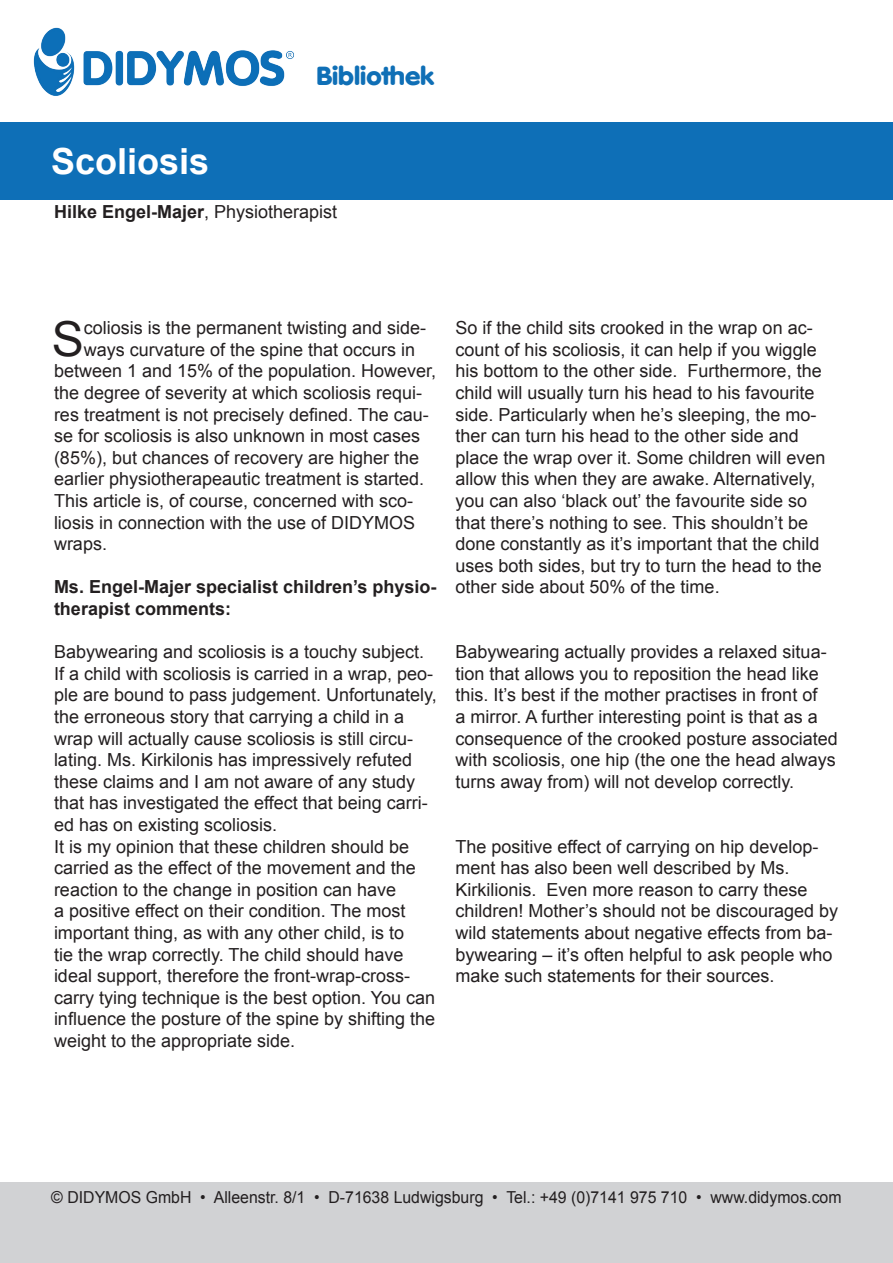
<style>
.page{position:relative;width:893px;height:1263px;background:#fff}
.page>*{position:absolute;margin:0;border:0;box-sizing:border-box;transform-origin:0 0}
.t1{font:48.15px "Arial";color:#231f20}
.t2{font:700 36px "Arial";color:#fff}
.t3{font:700 25.5px "Vogue";color:#0f6fb6;scale:1.08 1}
.t4{font:18px/21.6px "Arial";color:#231f20}
.t5{font:700 18px/21.6px "Arial";color:#231f20}
.t6{font:16.5px "Arial";color:#231f20;scale:.96 1}
.s1{font-weight:400}
</style>
<div class="page">
<div style="left:0;top:1182px;width:893px;height:81px;background:#d1d2d4"></div>
<div style="left:0;top:122px;width:893px;height:77px;background:#0e6fb7"></div>
<img style="left:33px;top:27px;width:261px;height:69px">
<h2 class="t2" style="left:51px;top:136px;width:160px">Scoliosis</h2>
<h3 class="t3" style="left:316px;top:61px;width:110px">Bibliothek</h3>
<p class="t5" style="left:54px;top:201px;width:285px">Hilke Engel-Majer<span class="s1">, Physiotherapist</span></p>
<h1 class="t1" style="left:52px;top:306px;width:34px">S</h1>
<p class="t4" style="left:84px;top:317px;width:344px">coliosis is the permanent twisting and side-</p>
<p class="t4" style="left:84px;top:338px;width:333px">ways curvature of the spine that occurs in</p>
<p class="t4" style="left:54px;top:360px;width:384px">between 1 and 15% of the population. However,</p>
<p class="t4" style="left:54px;top:382px;width:370px">the degree of severity at which scoliosis requi-</p>
<p class="t4" style="left:54px;top:403px;width:376px">res treatment is not precisely defined. The cau-</p>
<p class="t4" style="left:54px;top:425px;width:368px">se for scoliosis is also unknown in most cases</p>
<p class="t4" style="left:54px;top:446px;width:367px">(85%), but chances of recovery are higher the</p>
<p class="t4" style="left:54px;top:468px;width:372px">earlier physiotherapeautic treatment is started.</p>
<p class="t4" style="left:54px;top:490px;width:361px">This article is, of course, concerned with sco-</p>
<p class="t4" style="left:54px;top:511px;width:363px">liosis in connection with the use of DIDYMOS</p>
<p class="t4" style="left:54px;top:533px;width:55px">wraps.</p>
<p class="t5" style="left:54px;top:576px;width:384px">Ms. Engel-Majer specialist children’s physio&shy;therapist comments:</p>
<p class="t4" style="left:54px;top:641px;width:384px">Babywearing and scoliosis is a touchy subject.<br>If a child with scoliosis is carried in a wrap, peo&shy;ple are bound to pass judgement. Unfortunately, the erroneous story that carrying a child in a wrap will actually cause scoliosis is still circu&shy;lating. Ms. Kirkilonis has impressively refuted these claims and I am not aware of any study that has investigated the effect that being carri&shy;ed has on existing scoliosis.<br>It is my opinion that these children should be carried as the effect of the movement and the reaction to the change in position can have<br>a positive effect on their condition. The most important thing, as with any other child, is to<br>tie the wrap correctly. The child should have ideal support, therefore the front-wrap-cross&shy;carry tying technique is the best option. You can influence the posture of the spine by shifting the weight to the appropriate side.</p>
<p class="t4" style="left:455px;top:317px;width:372px">So if the child sits crooked in the wrap on ac&shy;count of his scoliosis, it can help if you wiggle his bottom to the other side. Furthermore, the child will usually turn his head to his favourite side. Particularly when he’s sleeping, the mo&shy;ther can turn his head to the other side and place the wrap over it. Some children will even allow this when they are awake. Alternatively, you can also ‘black out’ the favourite side so that there’s nothing to see. This shouldn’t be done constantly as it’s important that the child uses both sides, but try to turn the head to the other side about 50% of the time.</p>
<p class="t4" style="left:455px;top:641px;width:384px">Babywearing actually provides a relaxed situa&shy;tion that allows you to reposition the head like this. It’s best if the mother practises in front of<br>a mirror. A further interesting point is that as a consequence of the crooked posture associated with scoliosis, one hip (the one the head always turns away from) will not develop correctly.</p>
<p class="t4" style="left:455px;top:835px;width:384px">The positive effect of carrying on hip develop&shy;ment has also been well described by Ms.<br>Kirkilionis. Even more reason to carry these children! Mother’s should not be discouraged by wild statements about negative effects from ba&shy;bywearing – it’s often helpful to ask people who make such statements for their sources.</p>
<p class="t6" style="left:51px;top:1185px;width:825px">© DIDYMOS GmbH • Alleenstr. 8/1 • D-71638 Ludwigsburg • Tel.: +49 (0)7141 975 710 • www.didymos.com</p>
</div>
